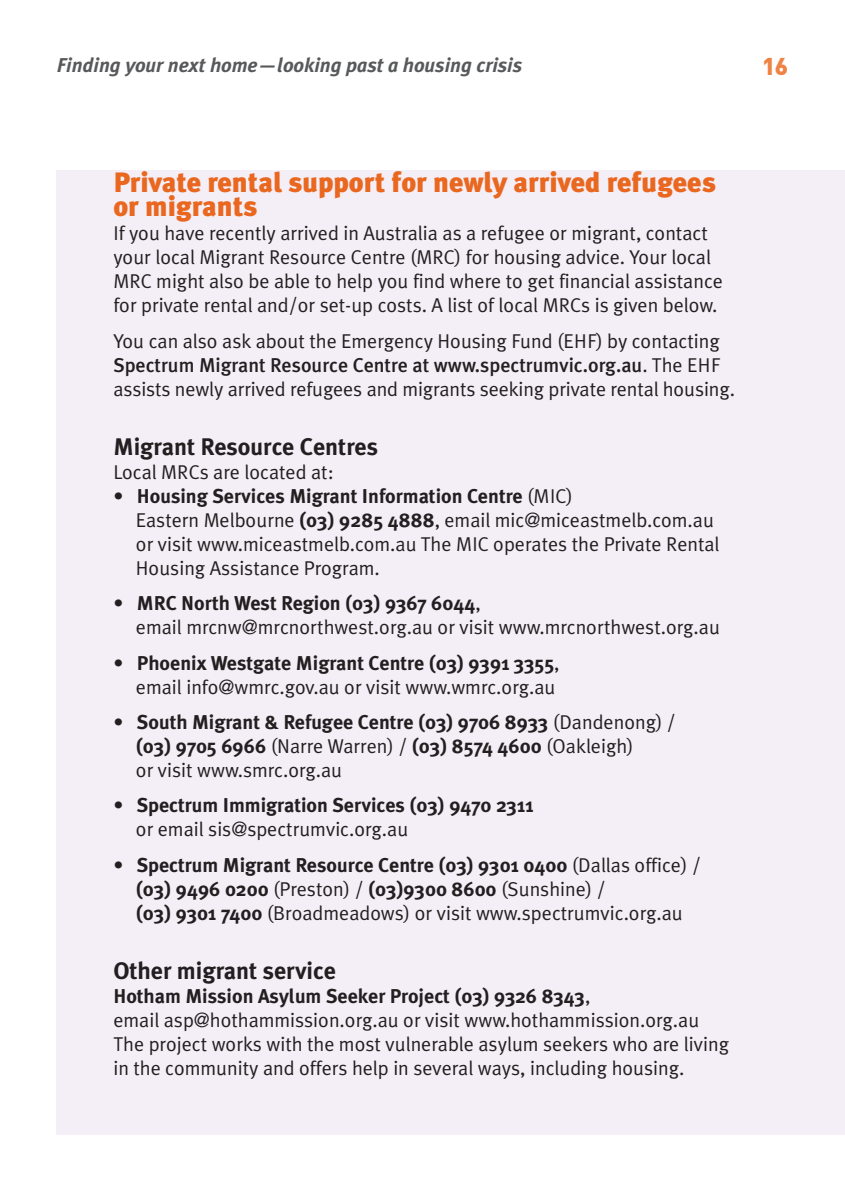
<style>
.page{position:relative;width:845px;height:1191px;background:#fff}
.page>*{position:absolute;margin:0;border:0;box-sizing:border-box;transform-origin:0 0}
.t1{font:900 28px/24px "Meta Plus";color:#ea6720}
.t2{font:700 24px "Meta Plus";color:#231f20}
.t3{font:900 24px "DIN";color:#ee8344}
.t4{font:20px/24px "Meta Plus Normal";color:#231f20}
.t5{font:700 20px/24px "Meta Plus";color:#231f20}
.t6{font:500 20px "Meta Plus";color:#231f20}
.t7{font:italic 700 20px "Meta Plus";color:#58595b}
.s1{font-family:"Meta Plus Normal";font-weight:400}
.s2{font-family:"Meta Plus";font-weight:700}
</style>
<div class="page">
<div style="left:57px;top:170px;width:788px;height:964px;background:#f4eff7"></div>
<p class="t7" style="left:57px;top:58px;width:467px">Finding your next home—looking past a housing crisis</p>
<p class="t3" style="left:762px;top:58px;width:28px">16</p>
<h1 class="t1" style="left:113px;top:173px;width:604px">Private rental support for newly arrived refugees or migrants</h1>
<p class="t4" style="left:113px;top:223px;width:611px">If you have recently arrived in Australia as a refugee or migrant, contact your local Migrant Resource Centre (MRC) for housing advice. Your local MRC might also be able to help you find where to get financial assistance for private rental and/or set-up costs. A list of local MRCs is given below.</p>
<p class="t4" style="left:113px;top:330px;width:608px">You can also ask about the Emergency Housing Fund (EHF) by contacting</p>
<p class="t6" style="left:113px;top:357px;width:608px">Spectrum Migrant Resource Centre at www.spectrumvic.org.au<span class="s1">. The EHF</span></p>
<p class="t4" style="left:113px;top:378px;width:623px">assists newly arrived refugees and migrants seeking private rental housing.</p>
<p class="t2" style="left:113px;top:437px;width:266px">Migrant Resource Centres</p>
<p class="t4" style="left:113px;top:461px;width:222px">Local MRCs are located at:</p>
<p class="t5" style="left:113px;top:485px;width:461px"><span class="s1">•</span> Housing Services Migrant Information Centre <span class="s1">(MIC)</span></p>
<p class="t4" style="left:136px;top:509px;width:585px">Eastern Melbourne <span class="s2">(03) 9285 4888</span>, email mic@miceastmelb.com.au or visit www.miceastmelb.com.au The MIC operates the Private Rental<br>Housing Assistance Program.</p>
<p class="t5" style="left:113px;top:593px;width:369px"><span class="s1">•</span> MRC North West Region (03) 9367 6044<span class="s1">,</span></p>
<p class="t4" style="left:136px;top:617px;width:585px">email mrcnw@mrcnorthwest.org.au or visit www.mrcnorthwest.org.au</p>
<p class="t5" style="left:113px;top:652px;width:448px"><span class="s1">•</span> Phoenix Westgate Migrant Centre (03) 9391 3355<span class="s1">,</span></p>
<p class="t4" style="left:136px;top:676px;width:421px">email info@wmrc.gov.au or visit www.wmrc.org.au</p>
<p class="t5" style="left:136px;top:711px;width:541px;text-indent:-22px"><span class="s1">•</span> South Migrant &amp; Refugee Centre (03) 9706 8933 <span class="s1">(Dandenong) / </span>(03) 9705 6966 <span class="s1">(Narre Warren) /</span> (03) 8574 4600 <span class="s1">(Oakleigh)</span></p>
<p class="t4" style="left:136px;top:759px;width:208px">or visit www.smrc.org.au</p>
<p class="t5" style="left:113px;top:795px;width:422px"><span class="s1">•</span> Spectrum Immigration Services (03) 9470 2311</p>
<p class="t4" style="left:136px;top:819px;width:274px">or email sis@spectrumvic.org.au</p>
<p class="t5" style="left:136px;top:854px;width:566px;text-indent:-22px"><span class="s1">•</span> Spectrum Migrant Resource Centre (03) 9301 0400 <span class="s1">(Dallas office) / </span>(03) 9496 0200 <span class="s1">(Preston) /</span> (03)9300 8600 <span class="s1">(Sunshine) /</span></p>
<p class="t4" style="left:136px;top:902px;width:548px"><span class="s2">(03) 9301 7400</span> (Broadmeadows) or visit www.spectrumvic.org.au</p>
<p class="t2" style="left:113px;top:961px;width:224px">Other migrant service</p>
<p class="t5" style="left:113px;top:985px;width:478px">Hotham Mission Asylum Seeker Project (03) 9326 8343<span class="s1">,</span></p>
<p class="t4" style="left:113px;top:1009px;width:617px">email asp@hothammission.org.au or visit www.hothammission.org.au<br>The project works with the most vulnerable asylum seekers who are living in the community and offers help in several ways, including housing.</p>
</div>
